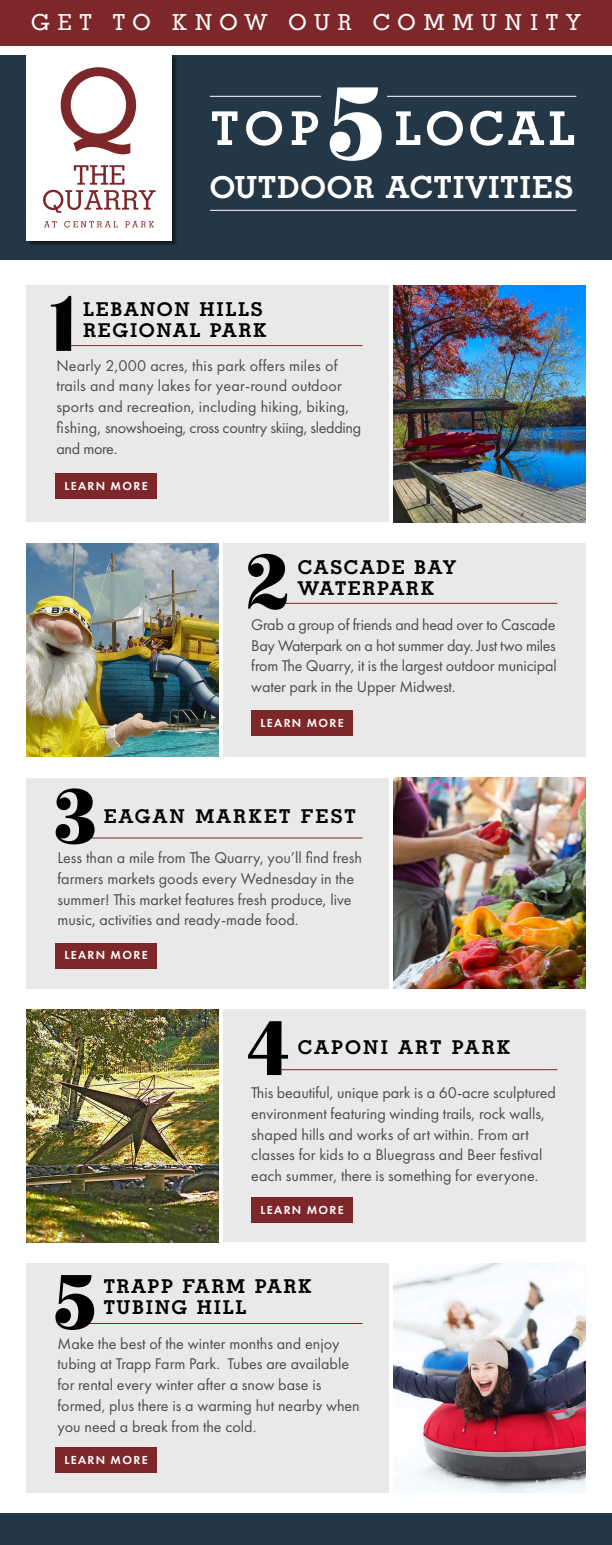
<style>
.page{position:relative;width:612px;height:1545px;background:#fff}
.page>*{position:absolute;margin:0;border:0;box-sizing:border-box;transform-origin:0 0}
.t1{font:500 75.2px "Escafina";color:#000}
.t2{font:500 50.4px "Memphis T";letter-spacing:.085em;color:#fff}
.t3{font:500 33px "Memphis T";letter-spacing:.03em;color:#fff}
.t4{font:23.8px "Memphis T Ligh";letter-spacing:.315em;color:#fff}
.t5{font:500 20.6px/20.9px "Memphis T";letter-spacing:.08em;color:#000}
.t6{font:500 20.6px "Memphis T";letter-spacing:.105em;color:#000}
.t7{font:16.1px/20.8px "Futura PT";color:#4d4d4f}
.t8{font:600 12.1px "Futura PT";letter-spacing:.11em;color:#fff}
.s1{font-family:"Escafina";font-size:100.6px}
</style>
<div class="page">
<div style="left:0;top:54px;width:612px;height:206px;background:#243746"></div>
<div style="left:27px;top:54px;width:151px;height:193px;background:#000;opacity:.5"></div>
<div style="left:27px;top:54px;width:145px;height:186px;background:#fff"></div>
<svg style="left:43px;top:165px;width:113px;height:48px"></svg>
<svg style="left:44px;top:221px;width:13px;height:6px"></svg>
<svg style="left:64px;top:221px;width:54px;height:6px"></svg>
<svg style="left:125px;top:221px;width:29px;height:6px"></svg>
<svg style="left:61px;top:67px;width:75px;height:87px"></svg>
<div style="left:0;top:1514px;width:612px;height:31px;background:#243746"></div>
<div style="left:223px;top:543px;width:362px;height:214px;background:#e9e9e9"></div>
<div style="left:223px;top:1010px;width:362px;height:232px;background:#e9e9e9"></div>
<div style="left:27px;top:285px;width:362px;height:237px;background:#e9e9e9"></div>
<div style="left:27px;top:778px;width:362px;height:211px;background:#e9e9e9"></div>
<div style="left:27px;top:1263px;width:362px;height:230px;background:#e9e9e9"></div>
<div style="left:251px;top:710px;width:102px;height:26px;background:#7e272a"></div>
<div style="left:251px;top:1197px;width:102px;height:26px;background:#7e272a"></div>
<div style="left:55px;top:473px;width:102px;height:26px;background:#7e272a"></div>
<div style="left:55px;top:943px;width:102px;height:26px;background:#7e272a"></div>
<div style="left:55px;top:1447px;width:102px;height:26px;background:#7e272a"></div>
<hr style="left:268px;top:603px;width:289px;height:1px;background:#7e272a">
<hr style="left:268px;top:1069px;width:289px;height:1px;background:#7e272a">
<hr style="left:64px;top:345px;width:298px;height:1px;background:#7e272a">
<hr style="left:86px;top:837px;width:276px;height:1px;background:#7e272a">
<hr style="left:86px;top:1323px;width:276px;height:1px;background:#7e272a">
<img style="left:27px;top:543px;width:191px;height:214px">
<img style="left:27px;top:1010px;width:191px;height:232px">
<img style="left:394px;top:285px;width:191px;height:237px">
<img style="left:394px;top:778px;width:191px;height:211px">
<img style="left:394px;top:1263px;width:191px;height:230px">
<div style="left:0;top:0;width:612px;height:47px;background:#7e272a"></div>
<hr style="left:210px;top:96px;width:366px;height:1px;background:#fff">
<hr style="left:210px;top:210px;width:366px;height:1px;background:#fff">
<div style="left:321px;top:92px;width:66px;height:10px;background:#233746"></div>
<div style="left:0;top:46px;width:612px;height:8px;background:#fff"></div>
<h3 class="t4" style="left:31px;top:10px;width:551px">GET TO KNOW OUR COMMUNITY</h3>
<h2 class="t2" style="left:211px;top:100px;width:366px">TOP<span class="s1">5</span>LOCAL</h2>
<h3 class="t3" style="left:210px;top:169px;width:365px">OUTDOOR ACTIVITIES</h3>
<h1 class="t1" style="left:51px;top:275px;width:28px">1</h1>
<p class="t5" style="left:83px;top:299px;width:185px">LEBANON HILLS<br>REGIONAL PARK</p>
<p class="t7" style="left:56px;top:355px;width:306px">Nearly 2,000 acres, this park offers miles of trails and many lakes for year-round outdoor sports and recreation, including hiking, biking, fishing, snowshoeing, cross country skiing, sledding and more.</p>
<p class="t8" style="left:64px;top:478px;width:85px">LEARN MORE</p>
<h1 class="t1" style="left:248px;top:533px;width:43px">2</h1>
<p class="t5" style="left:298px;top:556px;width:160px">CASCADE BAY<br>WATERPARK</p>
<p class="t7" style="left:251px;top:614px;width:307px;text-align:justify">Grab a group of friends and head over to Cascade Bay Waterpark on a hot summer day. Just two miles from The Quarry, it is the largest outdoor municipal water park in the Upper Midwest.</p>
<p class="t8" style="left:260px;top:715px;width:85px">LEARN MORE</p>
<h1 class="t1" style="left:56px;top:768px;width:43px">3</h1>
<p class="t6" style="left:104px;top:805px;width:254px">EAGAN MARKET FEST</p>
<p class="t7" style="left:57px;top:847px;width:306px">Less than a mile from The Quarry, you’ll find fresh farmers markets goods every Wednesday in the summer! This market features fresh produce, live music, activities and ready-made food.</p>
<p class="t8" style="left:64px;top:948px;width:85px">LEARN MORE</p>
<h1 class="t1" style="left:249px;top:999px;width:43px">4</h1>
<p class="t6" style="left:298px;top:1036px;width:214px">CAPONI ART PARK</p>
<p class="t7" style="left:251px;top:1082px;width:306px">This beautiful, unique park is a 60-acre sculptured environment featuring winding trails, rock walls, shaped hills and works of art within. From art classes for kids to a Bluegrass and Beer festival each summer, there is something for everyone.</p>
<p class="t8" style="left:260px;top:1202px;width:85px">LEARN MORE</p>
<h1 class="t1" style="left:55px;top:1253px;width:43px">5</h1>
<p class="t5" style="left:104px;top:1275px;width:209px">TRAPP FARM PARK<br>TUBING HILL</p>
<p class="t7" style="left:57px;top:1333px;width:304px">Make the best of the winter months and enjoy tubing at Trapp Farm Park. Tubes are available for rental every winter after a snow base is formed, plus there is a warming hut nearby when you need a break from the cold.</p>
<p class="t8" style="left:64px;top:1452px;width:85px">LEARN MORE</p>
</div>
